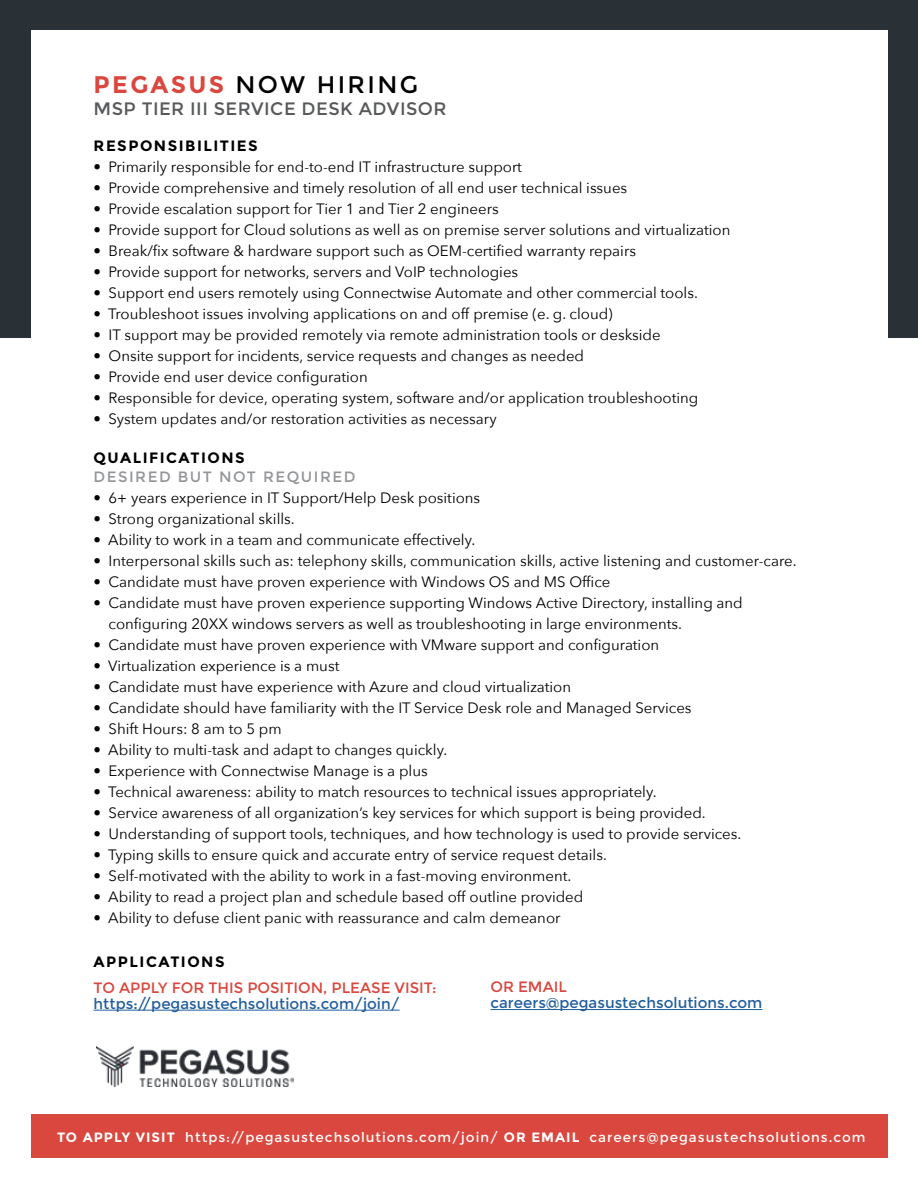
<style>
.page{position:relative;width:918px;height:1188px;background:#fff}
.page>*{position:absolute;margin:0;border:0;box-sizing:border-box;transform-origin:0 0}
.t1{font:24px "Montserrat";letter-spacing:.1em;color:#000}
.t2{font:18px "Montserrat";letter-spacing:.025em;color:#58595b}
.t3{font:15px/21px "Avenir Next";color:#000}
.t4{font:15px "Montserrat";color:#215e9e}
.t5{font:700 15px "Montserrat";letter-spacing:.1em;color:#000}
.t6{font:15px "Montserrat";color:#da473e}
.t7{font:15px "Montserrat";letter-spacing:.1em;color:#939598}
.t8{font:13.5px "Montserrat";letter-spacing:.075em;color:#fff}
.s1{font-weight:700;color:#da473e}
.s2{font-weight:700}
</style>
<div class="page">
<div style="left:0;top:0;width:918px;height:338px;background:#293036"></div>
<div style="left:31px;top:31px;width:856px;height:1126px;background:#fff"></div>
<div style="left:31px;top:1115px;width:856px;height:43px;background:#da473e"></div>
<img style="left:97px;top:1047px;width:197px;height:39px">
<hr style="left:94px;top:1010px;width:306px;height:1px;background:#215e9e">
<hr style="left:490px;top:1009px;width:272px;height:1px;background:#215e9e">
<h1 class="t1" style="left:94px;top:70px;width:326px"><span class="s1">PEGASUS</span> NOW HIRING</h1>
<p class="t2" style="left:94px;top:98px;width:354px">MSP TIER III SERVICE DESK ADVISOR</p>
<p class="t5" style="left:94px;top:137px;width:166px">RESPONSIBILITIES</p>
<p class="t3" style="left:94px;top:155px;width:430px">• Primarily responsible for end-to-end IT infrastructure support</p>
<p class="t3" style="left:94px;top:176px;width:535px">• Provide comprehensive and timely resolution of all end user technical issues</p>
<p class="t3" style="left:94px;top:197px;width:407px">• Provide escalation support for Tier 1 and Tier 2 engineers</p>
<p class="t3" style="left:94px;top:218px;width:638px">• Provide support for Cloud solutions as well as on premise server solutions and virtualization</p>
<p class="t3" style="left:94px;top:239px;width:544px">• Break/fix software &amp; hardware support such as OEM-certified warranty repairs</p>
<p class="t3" style="left:94px;top:260px;width:426px">• Provide support for networks, servers and VoIP technologies</p>
<p class="t3" style="left:94px;top:281px;width:606px">• Support end users remotely using Connectwise Automate and other commercial tools.</p>
<p class="t3" style="left:94px;top:302px;width:521px">• Troubleshoot issues involving applications on and off premise (e. g. cloud)</p>
<p class="t3" style="left:94px;top:323px;width:569px">• IT support may be provided remotely via remote administration tools or deskside</p>
<p class="t3" style="left:94px;top:344px;width:492px">• Onsite support for incidents, service requests and changes as needed</p>
<p class="t3" style="left:94px;top:365px;width:276px">• Provide end user device configuration</p>
<p class="t3" style="left:94px;top:386px;width:606px">• Responsible for device, operating system, software and/or application troubleshooting</p>
<p class="t3" style="left:94px;top:407px;width:405px">• System updates and/or restoration activities as necessary</p>
<p class="t5" style="left:94px;top:448px;width:153px">QUALIFICATIONS</p>
<p class="t7" style="left:94px;top:468px;width:264px">DESIRED BUT NOT REQUIRED</p>
<p class="t3" style="left:94px;top:487px;width:388px">• 6+ years experience in IT Support/Help Desk positions</p>
<p class="t3" style="left:94px;top:508px;width:203px">• Strong organizational skills.</p>
<p class="t3" style="left:94px;top:529px;width:383px">• Ability to work in a team and communicate effectively.</p>
<p class="t3" style="left:94px;top:550px;width:705px">• Interpersonal skills such as: telephony skills, communication skills, active listening and customer-care.</p>
<p class="t3" style="left:94px;top:571px;width:518px">• Candidate must have proven experience with Windows OS and MS Office</p>
<p class="t3" style="left:109px;top:592px;width:636px;text-indent:-15px">• Candidate must have proven experience supporting Windows Active Directory, installing and configuring 20XX windows servers as well as troubleshooting in large environments.</p>
<p class="t3" style="left:94px;top:634px;width:567px">• Candidate must have proven experience with VMware support and configuration</p>
<p class="t3" style="left:94px;top:655px;width:247px">• Virtualization experience is a must</p>
<p class="t3" style="left:94px;top:676px;width:479px">• Candidate must have experience with Azure and cloud virtualization</p>
<p class="t3" style="left:94px;top:697px;width:600px">• Candidate should have familiarity with the IT Service Desk role and Managed Services</p>
<p class="t3" style="left:94px;top:718px;width:190px">• Shift Hours: 8 am to 5 pm</p>
<p class="t3" style="left:94px;top:739px;width:355px">• Ability to multi-task and adapt to changes quickly.</p>
<p class="t3" style="left:94px;top:760px;width:336px">• Experience with Connectwise Manage is a plus</p>
<p class="t3" style="left:94px;top:781px;width:565px">• Technical awareness: ability to match resources to technical issues appropriately.</p>
<p class="t3" style="left:94px;top:802px;width:614px">• Service awareness of all organization’s key services for which support is being provided.</p>
<p class="t3" style="left:94px;top:823px;width:649px">• Understanding of support tools, techniques, and how technology is used to provide services.</p>
<p class="t3" style="left:94px;top:844px;width:515px">• Typing skills to ensure quick and accurate entry of service request details.</p>
<p class="t3" style="left:94px;top:865px;width:479px">• Self-motivated with the ability to work in a fast-moving environment.</p>
<p class="t3" style="left:94px;top:886px;width:491px">• Ability to read a project plan and schedule based off outline provided</p>
<p class="t3" style="left:94px;top:907px;width:469px">• Ability to defuse client panic with reassurance and calm demeanor</p>
<p class="t5" style="left:94px;top:953px;width:132px">APPLICATIONS</p>
<p class="t6" style="left:94px;top:979px;width:344px">TO APPLY FOR THIS POSITION, PLEASE VISIT:</p>
<p class="t4" style="left:94px;top:995px;width:307px">https://pegasustechsolutions.com/join/</p>
<p class="t6" style="left:490px;top:978px;width:78px">OR EMAIL</p>
<p class="t4" style="left:490px;top:994px;width:273px">careers@pegasustechsolutions.com</p>
<p class="t8" style="left:57px;top:1129px;width:810px"><span class="s2">TO APPLY VISIT</span> https://pegasustechsolutions.com/join/ <span class="s2">OR EMAIL</span> careers@pegasustechsolutions.com</p>
</div>
